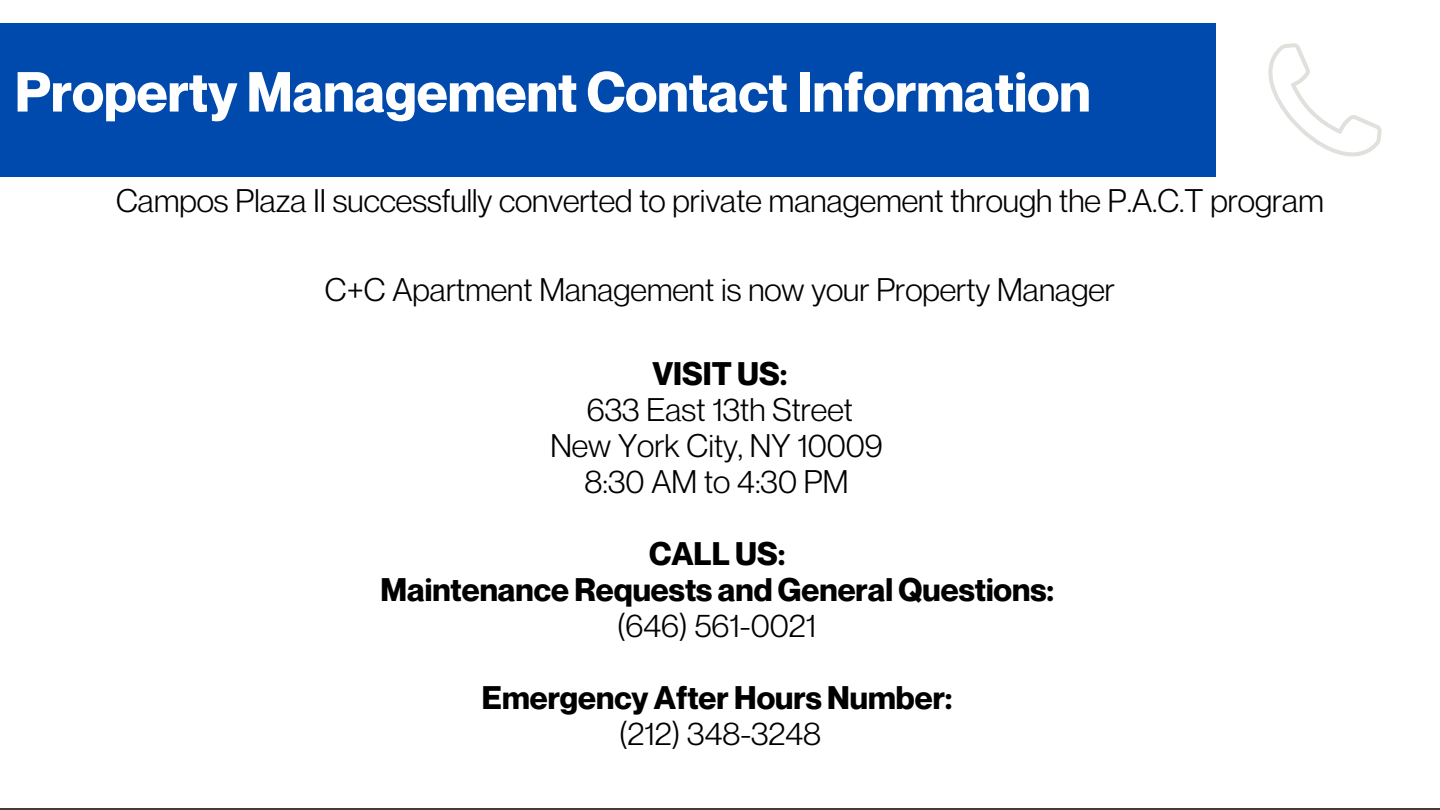
<style>
.page{position:relative;width:1440px;height:810px;background:#fff}
.page>*{position:absolute;margin:0;border:0;box-sizing:border-box;transform-origin:0 0}
.t1{font:700 55.2px "Neue Montreal";color:#fff}
.t2{font:32px "Neue Montreal";color:#000}
.t3{font:700 32px "Neue Montreal";color:#000}
</style>
<div class="page">
<hr style="left:0;top:809px;width:1440px;height:1px;background:#413c36">
<div style="left:0;top:23px;width:1216px;height:153px;background:#004aad"></div>
<svg style="left:1268px;top:43px;width:114px;height:113px"></svg>
<h1 class="t1" style="left:15px;top:58px;width:1077px">Property Management Contact Information</h1>
<p class="t2" style="left:116px;top:181px;width:1209px">Campos Plaza II successfully converted to private management through the P.A.C.T program</p>
<p class="t2" style="left:325px;top:269px;width:792px">C+C Apartment Management is now your Property Manager</p>
<p class="t3" style="left:652px;top:354px;width:137px">VISIT US:</p>
<p class="t2" style="left:587px;top:389px;width:268px">633 East 13th Street</p>
<p class="t2" style="left:550px;top:425px;width:334px">New York City, NY 10009</p>
<p class="t2" style="left:585px;top:461px;width:265px">8:30 AM to 4:30 PM</p>
<p class="t3" style="left:649px;top:534px;width:138px">CALL US:</p>
<p class="t3" style="left:380px;top:570px;width:675px">Maintenance Requests and General Questions:</p>
<p class="t2" style="left:617px;top:605px;width:201px">(646) 561-0021</p>
<p class="t3" style="left:482px;top:678px;width:472px">Emergency After Hours Number:</p>
<p class="t2" style="left:619px;top:713px;width:204px">(212) 348-3248</p>
</div>
